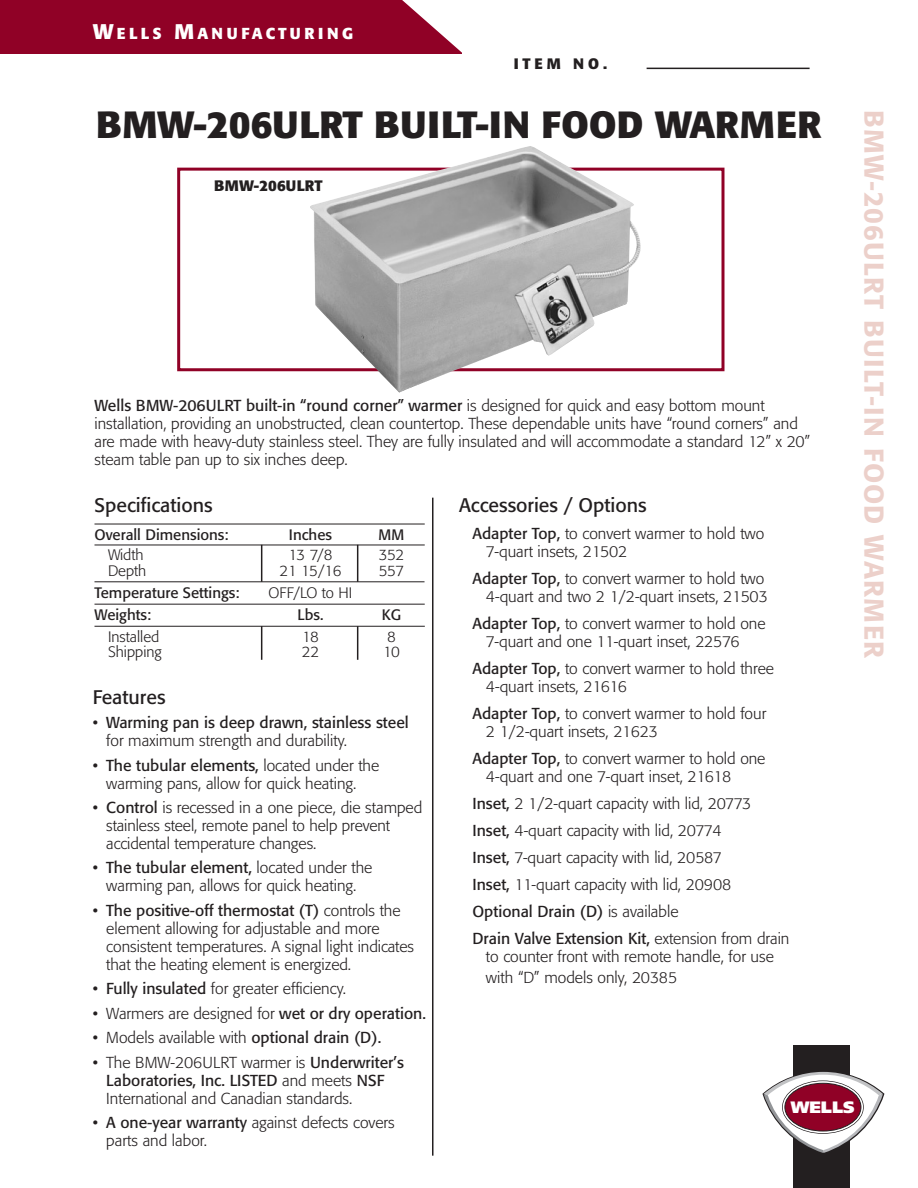
<style>
.page{position:relative;width:918px;height:1188px;background:#fff}
.page>*{position:absolute;margin:0;border:0;box-sizing:border-box;transform-origin:0 0}
.t1{font:700 37.5px "Formata";letter-spacing:.01em;color:#231f20}
.t2{font:500 27px "Formata";letter-spacing:.04em;color:#ecd0ca}
.t3{font:19.5px "Formata";color:#231f20}
.t4{font:900 16.5px "Frutiger";color:#fff}
.t5{font:300 15.75px/18px "Formata";color:#231f20}
.t6{font:15.75px/18px "Formata";color:#231f20}
.t7{font:700 15.75px "Formata";letter-spacing:.21em;color:#fff}
.t8{font:300 15px "Formata";color:#231f20}
.t9{font:15px "Formata";color:#231f20}
.t10{font:700 15px "Formata";color:#231f20}
.t11{font:700 15px "Formata";letter-spacing:.02em;color:#231f20}
.s1{font-size:21px}
.s2{font-weight:400}
.s3{font-weight:300}
</style>
<div class="page">
<div style="left:0;top:0;width:462px;height:54px;background:#900126"></div>
<svg style="left:402px;top:0;width:60px;height:53px"></svg>
<div style="left:177px;top:168px;width:547px;height:203px;border:3px solid #900126"></div>
<hr style="left:432px;top:498px;width:2px;height:658px;background:#231f20">
<hr style="left:647px;top:68px;width:163px;height:1px;background:#231f20">
<hr style="left:94px;top:524px;width:331px;height:1px;background:#231f20">
<hr style="left:95px;top:545px;width:330px;height:1px;background:#231f20">
<hr style="left:95px;top:581px;width:330px;height:1px;background:#231f20">
<hr style="left:95px;top:626px;width:330px;height:1px;background:#231f20">
<hr style="left:261px;top:545px;width:1px;height:37px;background:#231f20">
<hr style="left:357px;top:545px;width:1px;height:37px;background:#231f20">
<hr style="left:261px;top:626px;width:1px;height:34px;background:#231f20">
<hr style="left:357px;top:626px;width:1px;height:34px;background:#231f20">
<hr style="left:94px;top:604px;width:331px;height:1px;background:#231f20">
<div style="left:794px;top:1045px;width:56px;height:143px;background:#231f20"></div>
<svg style="left:762px;top:1071px;width:122px;height:83px"></svg>
<img style="left:310px;top:146px;width:331px;height:247px">
<p class="t7" style="left:93px;top:24px;width:262px"><span class="s1">W</span>ELLS <span class="s1">M</span>ANUFACTURING</p>
<p class="t11" style="left:514px;top:54px;width:95px">ITEM NO.</p>
<p class="t1" style="left:96px;top:101px;width:727px">BMW-206ULRT BUILT-IN FOOD WARMER</p>
<p class="t2" style="left:891px;top:110px;width:549px;rotate:90deg">BMW-206ULRT BUILT-IN FOOD WARMER</p>
<p class="t10" style="left:214px;top:176px;width:110px">BMW-206ULRT</p>
<p class="t5" style="left:94px;top:397px;width:717px"><span class="s2">Wells BMW-206ULRT built-in “round corner” warmer</span> is designed for quick and easy bottom mount installation, providing an unobstructed, clean countertop. These dependable units have “round corners” and are made with heavy-duty stainless steel. They are fully insulated and will accommodate a standard 12” x 20” steam table pan up to six inches deep.</p>
<p class="t3" style="left:94px;top:493px;width:120px">Specifications</p>
<p class="t9" style="left:94px;top:526px;width:136px">Overall Dimensions:</p>
<p class="t9" style="left:289px;top:526px;width:45px">Inches</p>
<p class="t9" style="left:379px;top:526px;width:27px">MM</p>
<p class="t8" style="left:108px;top:546px;width:37px">Width</p>
<p class="t8" style="left:288px;top:546px;width:46px">13 7/8</p>
<p class="t8" style="left:379px;top:546px;width:27px">352</p>
<p class="t8" style="left:108px;top:562px;width:40px">Depth</p>
<p class="t8" style="left:280px;top:562px;width:63px">21 15/16</p>
<p class="t8" style="left:379px;top:562px;width:27px">557</p>
<p class="t9" style="left:95px;top:584px;width:147px">Temperature Settings:</p>
<p class="t8" style="left:269px;top:584px;width:85px">OFF/LO to HI</p>
<p class="t9" style="left:95px;top:606px;width:58px">Weights:</p>
<p class="t9" style="left:298px;top:606px;width:27px">Lbs.</p>
<p class="t9" style="left:382px;top:606px;width:21px">KG</p>
<p class="t8" style="left:108px;top:628px;width:53px">Installed</p>
<p class="t8" style="left:302px;top:628px;width:18px">18</p>
<p class="t8" style="left:387px;top:628px;width:10px">8</p>
<p class="t8" style="left:108px;top:644px;width:55px">Shipping</p>
<p class="t8" style="left:302px;top:644px;width:19px">22</p>
<p class="t8" style="left:383px;top:644px;width:18px">10</p>
<p class="t3" style="left:459px;top:494px;width:189px">Accessories / Options</p>
<p class="t5" style="left:486px;top:525px;width:280px;text-indent:-13px"><span class="s2">Adapter Top,</span> to convert warmer to hold two<br>7-quart insets, 21502</p>
<p class="t5" style="left:472px;top:570px;width:297px;text-align:right"><span class="s2">Adapter Top,</span> to convert warmer to hold two<br>4-quart and two 2 1/2-quart insets, 21503</p>
<p class="t5" style="left:486px;top:615px;width:281px;text-indent:-13px"><span class="s2">Adapter Top,</span> to convert warmer to hold one<br>7-quart and one 11-quart inset, 22576</p>
<p class="t5" style="left:486px;top:660px;width:290px;text-indent:-13px"><span class="s2">Adapter Top,</span> to convert warmer to hold three<br>4-quart insets, 21616</p>
<p class="t5" style="left:486px;top:705px;width:282px;text-indent:-13px"><span class="s2">Adapter Top,</span> to convert warmer to hold four<br>2 1/2-quart insets, 21623</p>
<p class="t5" style="left:486px;top:750px;width:281px;text-indent:-13px"><span class="s2">Adapter Top,</span> to convert warmer to hold one<br>4-quart and one 7-quart inset, 21618</p>
<p class="t5" style="left:472px;top:791px;width:319px;line-height:27px"><span class="s2">Inset,</span> 2 1/2-quart capacity with lid, 20773<br><span class="s2">Inset,</span> 4-quart capacity with lid, 20774<br><span class="s2">Inset,</span> 7-quart capacity with lid, 20587<br><span class="s2">Inset,</span> 11-quart capacity with lid, 20908<br><span class="s2">Optional Drain (D)</span> is available<br><span class="s2">Drain Valve Extension Kit,</span> extension from drain</p>
<p class="t5" style="left:486px;top:946px;width:289px;line-height:21px">to counter front with remote handle, for use with “D” models only, 20385</p>
<p class="t3" style="left:93px;top:685px;width:74px">Features</p>
<p class="t6" style="left:106px;top:714px;width:304px;text-indent:-13px">• Warming pan is deep drawn, stainless steel <span class="s3">for maximum strength and durability.</span></p>
<p class="t5" style="left:106px;top:756px;width:275px;text-indent:-13px"><span class="s2">• The tubular elements,</span> located under the warming pans, allow for quick heating.</p>
<p class="t5" style="left:106px;top:799px;width:318px;text-indent:-14px"><span class="s2">• Control</span> is recessed in a one piece, die stamped stainless steel, remote panel to help prevent accidental temperature changes.</p>
<p class="t5" style="left:93px;top:859px;width:281px;text-align:center"><span class="s2">• The tubular element,</span> located under the warming pan, allows for quick heating.</p>
<p class="t5" style="left:106px;top:902px;width:309px;text-indent:-13px"><span class="s2">• The positive-off thermostat (T)</span> controls the element allowing for adjustable and more consistent temperatures. A signal light indicates that the heating element is energized.</p>
<p class="t5" style="left:93px;top:980px;width:255px"><span class="s2">• Fully insulated</span> for greater efficiency.</p>
<p class="t5" style="left:93px;top:1004px;width:335px"><span class="s2">•</span> Warmers are designed for <span class="s2">wet or dry operation.</span></p>
<p class="t5" style="left:93px;top:1029px;width:290px"><span class="s2">•</span> Models available with <span class="s2">optional drain (D).</span></p>
<p class="t5" style="left:106px;top:1053px;width:299px;text-indent:-13px"><span class="s2">•</span> The BMW-206ULRT warmer is <span class="s2">Underwriter’s<br>Laboratories, Inc. LISTED</span> and meets <span class="s2">NSF<br></span>International and Canadian standards.</p>
<p class="t5" style="left:106px;top:1114px;width:290px;text-indent:-13px"><span class="s2">• A one-year warranty</span> against defects covers parts and labor.</p>
<p class="t4" style="left:791px;top:1097px;width:66px">WELLS</p>
</div>
